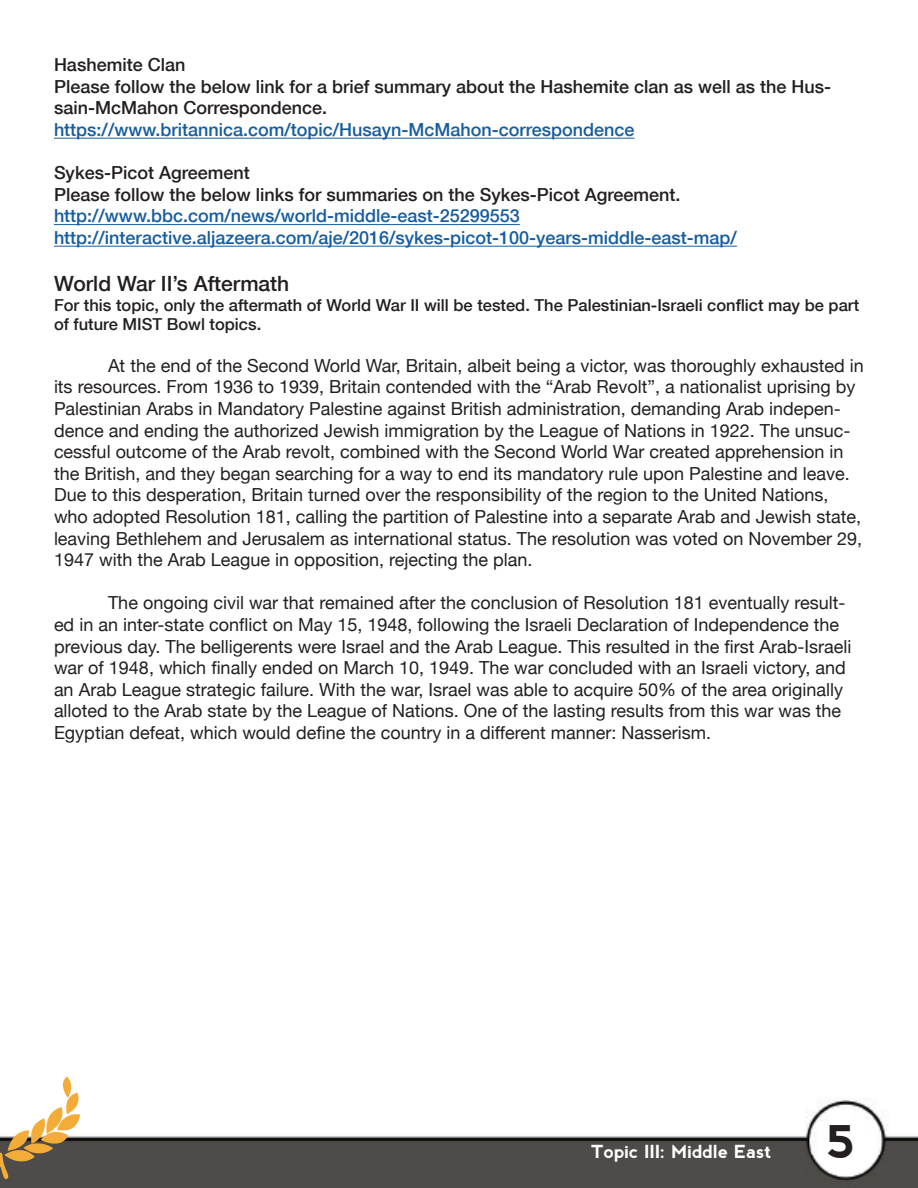
<style>
.page{position:relative;width:918px;height:1188px;background:#fff}
.page>*{position:absolute;margin:0;border:0;box-sizing:border-box;transform-origin:0 0}
.t1{font:700 45px "nevis";color:#231f20}
.t2{font:500 21px "Helvetica Neue";color:#231f20}
.t3{font:18px/21.6px "Helvetica Neue";color:#231f20}
.t4{font:500 18px/21.6px "Helvetica Neue";color:#231f20}
.t5{font:500 18px/21.6px "Helvetica Neue";color:#175d9e}
.t6{font:700 18px "nevis";color:#fff}
.t7{font:500 16.5px/19.8px "Helvetica Neue";color:#231f20}
</style>
<div class="page">
<img style="left:1px;top:137px;width:917px;height:1051px">
<svg style="left:0;top:1076px;width:80px;height:103px"></svg>
<hr style="left:54px;top:138px;width:581px;height:1px;background:#175d9e">
<hr style="left:54px;top:224px;width:466px;height:1px;background:#175d9e">
<hr style="left:54px;top:246px;width:683px;height:1px;background:#175d9e">
<p class="t4" style="left:54px;top:53px;width:779px">Hashemite Clan<br>Please follow the below link for a brief summary about the Hashemite clan as well as the Hus&shy;sain-McMahon Correspondence.</p>
<p class="t5" style="left:54px;top:118px;width:582px">https://www.britannica.com/topic/Husayn-McMahon-correspondence</p>
<p class="t4" style="left:54px;top:161px;width:628px">Sykes-Picot Agreement<br>Please follow the below links for summaries on the Sykes-Picot Agreement.</p>
<p class="t5" style="left:54px;top:204px;width:684px">http://www.bbc.com/news/world-middle-east-25299553 http://interactive.aljazeera.com/aje/2016/sykes-picot-100-years-middle-east-map/</p>
<p class="t2" style="left:54px;top:266px;width:237px">World War II’s Aftermath</p>
<p class="t7" style="left:54px;top:294px;width:807px">For this topic, only the aftermath of World War II will be tested. The Palestinian-Israeli conflict may be part of future MIST Bowl topics.</p>
<p class="t3" style="left:54px;top:353px;width:811px;text-indent:54px">At the end of the Second World War, Britain, albeit being a victor, was thoroughly exhausted in its resources. From 1936 to 1939, Britain contended with the “Arab Revolt”, a nationalist uprising by Palestinian Arabs in Mandatory Palestine against British administration, demanding Arab indepen&shy;dence and ending the authorized Jewish immigration by the League of Nations in 1922. The unsuc&shy;cessful outcome of the Arab revolt, combined with the Second World War created apprehension in the British, and they began searching for a way to end its mandatory rule upon Palestine and leave.<br>Due to this desperation, Britain turned over the responsibility of the region to the United Nations, who adopted Resolution 181, calling the partition of Palestine into a separate Arab and Jewish state, leaving Bethlehem and Jerusalem as international status. The resolution was voted on November 29, 1947 with the Arab League in opposition, rejecting the plan.</p>
<p class="t3" style="left:54px;top:591px;width:799px;text-indent:54px">The ongoing civil war that remained after the conclusion of Resolution 181 eventually result&shy;ed in an inter-state conflict on May 15, 1948, following the Israeli Declaration of Independence the previous day. The belligerents were Israel and the Arab League. This resulted in the first Arab-Israeli war of 1948, which finally ended on March 10, 1949. The war concluded with an Israeli victory, and an Arab League strategic failure. With the war, Israel was able to acquire 50% of the area originally alloted to the Arab state by the League of Nations. One of the lasting results from this war was the Egyptian defeat, which would define the country in a different manner: Nasserism.</p>
<p class="t6" style="left:591px;top:1141px;width:182px">Topic III: Middle East</p>
<h1 class="t1" style="left:827px;top:1116px;width:30px">5</h1>
</div>
